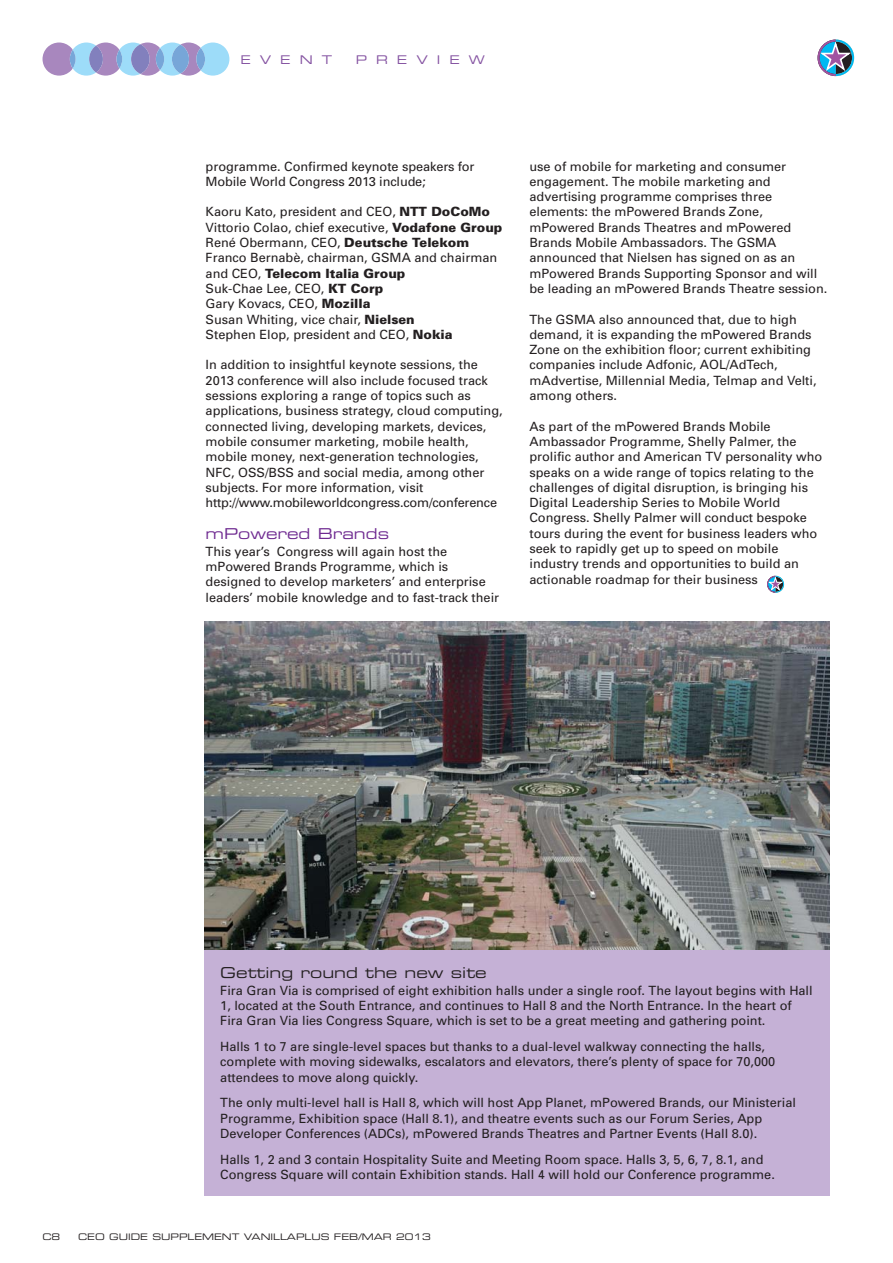
<style>
.page{position:relative;width:893px;height:1263px;background:#fff}
.page>*{position:absolute;margin:0;border:0;box-sizing:border-box;transform-origin:0 0}
.t1{font:15px "Eurostile Extended Two";color:#231f20}
.t2{font:15px "Eurostile Extended Two";color:#6f2b91}
.t3{font:12.75px/15.3px "Univers";color:#231f20}
.t4{font:12px "Eurostile Extended Two";letter-spacing:.75em;color:#8452a1}
.t5{font:9px "Eurostile Extended Two";color:#231f20}
.s1{font-weight:900}
</style>
<div class="page">
<div style="left:204px;top:950px;width:625px;height:246px;background:#c5b1d6"></div>
<img style="left:205px;top:622px;width:624px;height:328px">
<svg style="left:43px;top:43px;width:186px;height:33px;background:#a5b4dc"></svg>
<svg style="left:196px;top:48px;width:9px;height:22px"></svg>
<svg style="left:817px;top:39px;width:38px;height:38px"></svg>
<svg style="left:767px;top:575px;width:17px;height:18px"></svg>
<p class="t4" style="left:240px;top:56px;width:93px">EVENT</p>
<p class="t4" style="left:356px;top:56px;width:130px">PREVIEW</p>
<p class="t3" style="left:206px;top:160px;width:270px">programme. Confirmed keynote speakers for<br>Mobile World Congress 2013 include;</p>
<p class="t3" style="left:206px;top:205px;width:298px">Kaoru Kato, president and CEO, <span class="s1">NTT DoCoMo </span>Vittorio Colao, chief executive, <span class="s1">Vodafone Group </span>René Obermann, CEO, <span class="s1">Deutsche Telekom </span>Franco Bernabè, chairman, GSMA and chairman and CEO, <span class="s1">Telecom Italia Group<br></span>Suk-Chae Lee, CEO, <span class="s1">KT Corp<br></span>Gary Kovacs, CEO, <span class="s1">Mozilla<br></span>Susan Whiting, vice chair, <span class="s1">Nielsen<br></span>Stephen Elop, president and CEO, <span class="s1">Nokia</span></p>
<p class="t3" style="left:206px;top:358px;width:299px">In addition to insightful keynote sessions, the 2013 conference will also include focused track sessions exploring a range of topics such as applications, business strategy, cloud computing, connected living, developing markets, devices, mobile consumer marketing, mobile health, mobile money, next-generation technologies, NFC, OSS/BSS and social media, among other subjects. For more information, visit http://www.mobileworldcongress.com/conference</p>
<p class="t2" style="left:206px;top:529px;width:185px">mPowered Brands</p>
<p class="t3" style="left:206px;top:545px;width:295px">This year’s Congress will again host the mPowered Brands Programme, which is designed to develop marketers’ and enterprise leaders’ mobile knowledge and to fast-track their</p>
<p class="t3" style="left:529px;top:160px;width:299px">use of mobile for marketing and consumer engagement. The mobile marketing and advertising programme comprises three elements: the mPowered Brands Zone, mPowered Brands Theatres and mPowered Brands Mobile Ambassadors. The GSMA announced that Nielsen has signed on as an mPowered Brands Supporting Sponsor and will be leading an mPowered Brands Theatre session.</p>
<p class="t3" style="left:529px;top:313px;width:289px">The GSMA also announced that, due to high demand, it is expanding the mPowered Brands Zone on the exhibition floor; current exhibiting companies include Adfonic, AOL/AdTech, mAdvertise, Millennial Media, Telmap and Velti, among others.</p>
<p class="t3" style="left:529px;top:420px;width:294px">As part of the mPowered Brands Mobile Ambassador Programme, Shelly Palmer, the prolific author and American TV personality who speaks on a wide range of topics relating to the challenges of digital disruption, is bringing his Digital Leadership Series to Mobile World Congress. Shelly Palmer will conduct bespoke tours during the event for business leaders who seek to rapidly get up to speed on mobile industry trends and opportunities to build an actionable roadmap for their business</p>
<p class="t1" style="left:220px;top:968px;width:268px">Getting round the new site</p>
<p class="t3" style="left:220px;top:984px;width:594px">Fira Gran Via is comprised of eight exhibition halls under a single roof. The layout begins with Hall<br>1, located at the South Entrance, and continues to Hall 8 and the North Entrance. In the heart of<br>Fira Gran Via lies Congress Square, which is set to be a great meeting and gathering point.</p>
<p class="t3" style="left:220px;top:1040px;width:556px">Halls 1 to 7 are single-level spaces but thanks to a dual-level walkway connecting the halls, complete with moving sidewalks, escalators and elevators, there’s plenty of space for 70,000 attendees to move along quickly.</p>
<p class="t3" style="left:220px;top:1096px;width:577px">The only multi-level hall is Hall 8, which will host App Planet, mPowered Brands, our Ministerial<br>Programme, Exhibition space (Hall 8.1), and theatre events such as our Forum Series, App<br>Developer Conferences (ADCs), mPowered Brands Theatres and Partner Events (Hall 8.0).</p>
<p class="t3" style="left:220px;top:1153px;width:556px">Halls 1, 2 and 3 contain Hospitality Suite and Meeting Room space. Halls 3, 5, 6, 7, 8.1, and<br>Congress Square will contain Exhibition stands. Hall 4 will hold our Conference programme.</p>
<p class="t5" style="left:43px;top:1233px;width:19px">C8</p>
<p class="t5" style="left:78px;top:1233px;width:354px">CEO GUIDE SUPPLEMENT VANILLAPLUS FEB/MAR 2013</p>
</div>
